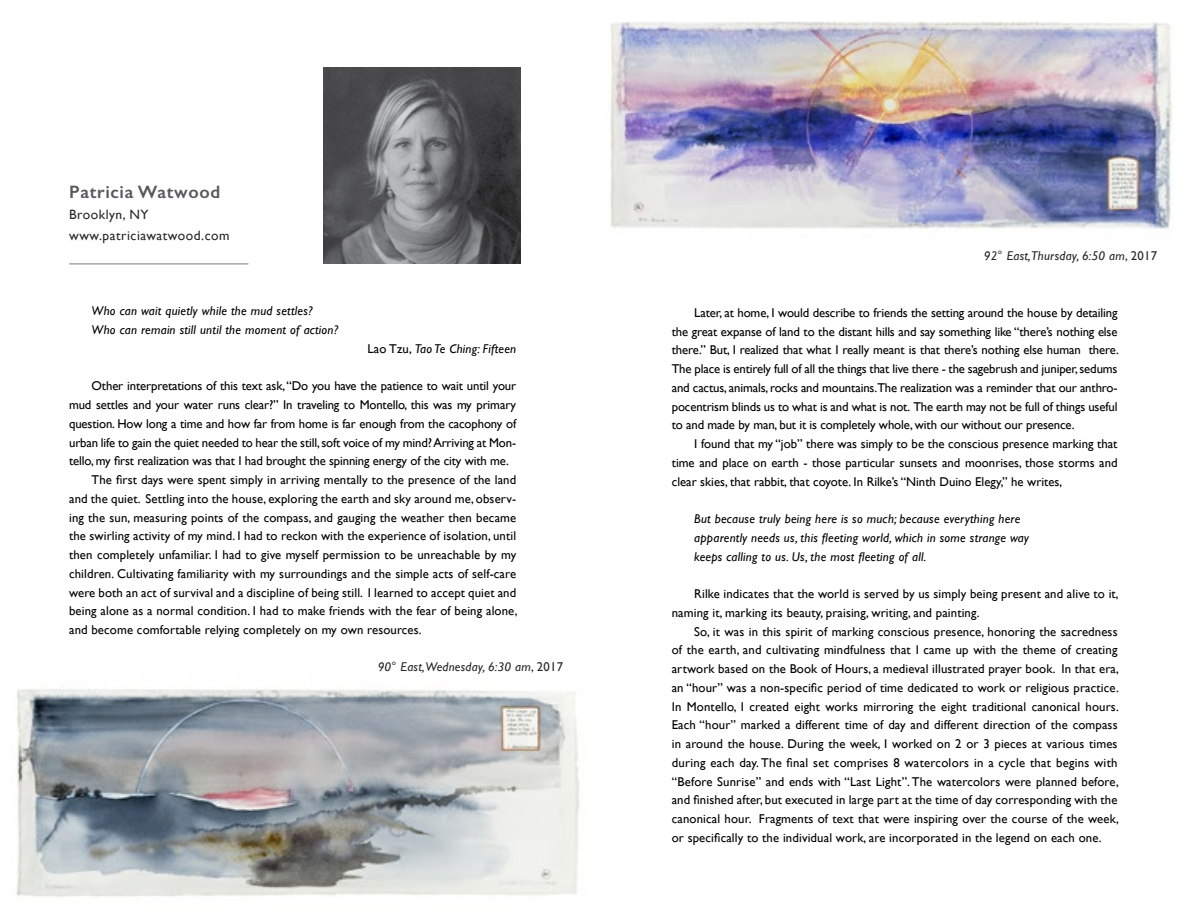
<style>
.page{position:relative;width:1188px;height:918px;background:#fff}
.page>*{position:absolute;margin:0;border:0;box-sizing:border-box;transform-origin:0 0}
.t1{font:600 18px "Gill Sans";letter-spacing:.04em;color:#58595b}
.t2{font:13.5px/21px "Gill Sans";letter-spacing:.04em;color:#292829}
.t3{font:12.75px/18.8px "Gill Sans";letter-spacing:.01em;color:#000;text-align:justify}
.t4{font:12.75px "Gill Sans";letter-spacing:-.01em;color:#000}
.t5{font:italic 12.75px/18.8px "Gill Sans";letter-spacing:.02em;color:#000}
.t6{font:italic 12.75px "Gill Sans";letter-spacing:.02em;color:#292829}
.s1{font-style:normal}
</style>
<div class="page">
<img style="left:323px;top:67px;width:197px;height:197px">
<img style="left:16px;top:689px;width:564px;height:208px">
<img style="left:610px;top:21px;width:562px;height:208px">
<hr style="left:69px;top:263px;width:179px;height:2px;background:#58595b">
<h1 class="t1" style="left:69px;top:181px;width:153px">Patricia Watwood</h1>
<p class="t2" style="left:69px;top:203px;width:162px">Brooklyn, NY www.patriciawatwood.com</p>
<p class="t5" style="left:92px;top:302px;width:248px">Who can wait quietly while the mud settles?<br>Who can remain still until the moment of action?</p>
<p class="t5" style="left:367px;top:339px;width:150px"><span class="s1">Lao Tzu,</span> Tao Te Ching: Fifteen</p>
<p class="t4" style="left:92px;top:378px;width:426px">Other interpretations of this text ask, “Do you have the patience to wait until your</p>
<p class="t4" style="left:69px;top:397px;width:449px">mud settles and your water runs clear?” In traveling to Montello, this was my primary</p>
<p class="t4" style="left:69px;top:416px;width:449px">question. How long a time and how far from home is far enough from the cacophony of</p>
<p class="t4" style="left:69px;top:435px;width:449px">urban life to gain the quiet needed to hear the still, soft voice of my mind? Arriving at Mon-</p>
<p class="t4" style="left:69px;top:454px;width:441px">tello, my first realization was that I had brought the spinning energy of the city with me.</p>
<p class="t3" style="left:92px;top:470px;width:426px">The first days were spent simply in arriving mentally to the presence of the land</p>
<p class="t3" style="left:69px;top:489px;width:449px">and the quiet. Settling into the house, exploring the earth and sky around me, observ-</p>
<p class="t3" style="left:69px;top:508px;width:449px">ing the sun, measuring points of the compass, and gauging the weather then became</p>
<p class="t3" style="left:69px;top:527px;width:449px">the swirling activity of my mind. I had to reckon with the experience of isolation, until</p>
<p class="t3" style="left:69px;top:545px;width:449px">then completely unfamiliar. I had to give myself permission to be unreachable by my</p>
<p class="t3" style="left:69px;top:564px;width:449px">children. Cultivating familiarity with my surroundings and the simple acts of self-care</p>
<p class="t3" style="left:69px;top:583px;width:449px">were both an act of survival and a discipline of being still. I learned to accept quiet and</p>
<p class="t3" style="left:69px;top:602px;width:450px">being alone as a normal condition. I had to make friends with the fear of being alone,</p>
<p class="t3" style="left:69px;top:620px;width:354px">and become comfortable relying completely on my own resources.</p>
<p class="t6" style="left:378px;top:660px;width:187px">90° East, Wednesday, 6:30 am<span class="s1">, 2017</span></p>
<p class="t6" style="left:984px;top:248px;width:175px">92° East,Thursday, 6:50 am<span class="s1">, 2017</span></p>
<p class="t3" style="left:672px;top:303px;width:449px;text-indent:23px">Later, at home, I would describe to friends the setting around the house by detailing the great expanse of land to the distant hills and say something like “there’s nothing else there.” But, I realized that what I really meant is that there’s nothing else human there.<br>The place is entirely full of all the things that live there - the sagebrush and juniper, sedums and cactus, animals, rocks and mountains.The realization was a reminder that our anthro&shy;pocentrism blinds us to what is and what is not. The earth may not be full of things useful to and made by man, but it is completely whole, with our without our presence.</p>
<p class="t3" style="left:672px;top:434px;width:447px;text-indent:23px">I found that my “job” there was simply to be the conscious presence marking that time and place on earth - those particular sunsets and moonrises, those storms and clear skies, that rabbit, that coyote. In Rilke’s “Ninth Duino Elegy,” he writes,</p>
<p class="t5" style="left:694px;top:509px;width:336px">But because truly being here is so much; because everything here apparently needs us, this fleeting world, which in some strange way keeps calling to us. Us, the most fleeting of all.</p>
<p class="t3" style="left:672px;top:584px;width:449px;text-indent:23px">Rilke indicates that the world is served by us simply being present and alive to it, naming it, marking its beauty, praising, writing, and painting.</p>
<p class="t3" style="left:672px;top:622px;width:449px;text-indent:23px">So, it was in this spirit of marking conscious presence, honoring the sacredness of the earth, and cultivating mindfulness that I came up with the theme of creating artwork based on the Book of Hours, a medieval illustrated prayer book. In that era, an “hour” was a non-specific period of time dedicated to work or religious practice.<br>In Montello, I created eight works mirroring the eight traditional canonical hours.<br>Each “hour” marked a different time of day and different direction of the compass in around the house. During the week, I worked on 2 or 3 pieces at various times during each day. The final set comprises 8 watercolors in a cycle that begins with “Before Sunrise” and ends with “Last Light”. The watercolors were planned before, and finished after, but executed in large part at the time of day corresponding with the canonical hour. Fragments of text that were inspiring over the course of the week, or specifically to the individual work, are incorporated in the legend on each one.</p>
</div>
